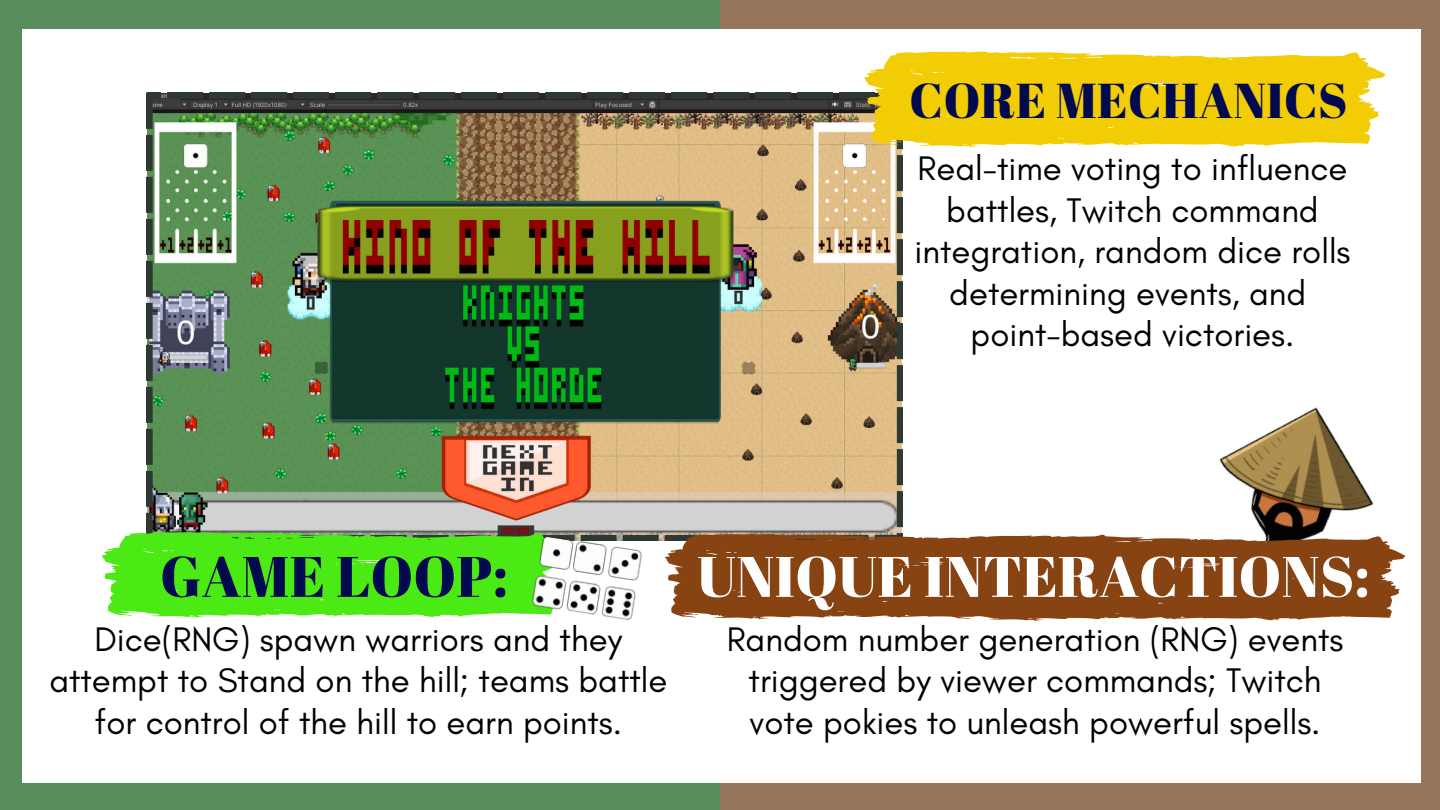
<style>
.page{position:relative;width:1440px;height:810px;background:#96755b}
.page>*{position:absolute;margin:0;border:0;box-sizing:border-box;transform-origin:0 0}
.t1{font:57px "Abril Fatface";letter-spacing:.005em;color:#fefefe}
.t2{font:57px "Abril Fatface";letter-spacing:.005em;color:#010a4f}
.t3{font:49px "Abril Fatface";letter-spacing:.005em;color:#010a4f}
.t4{font:34.7px/41.5px "Glacial Indifference";color:#000;text-align:center}
</style>
<div class="page">
<div style="left:0;top:0;width:720px;height:810px;background:#578d5d"></div>
<div style="left:23px;top:29px;width:1398px;height:754px;background:#fff"></div>
<img style="left:147px;top:93px;width:756px;height:448px">
<svg style="left:864px;top:51px;width:521px;height:96px;background:#f2d120"></svg>
<svg style="left:102px;top:532px;width:464px;height:86px;background:#57e724"></svg>
<img style="left:1219px;top:407px;width:155px;height:126px">
<img style="left:531px;top:534px;width:113px;height:86px">
<svg style="left:665px;top:533px;width:740px;height:88px;background:#93562c"></svg>
<p class="t3" style="left:910px;top:66px;width:440px">CORE MECHANICS</p>
<p class="t4" style="left:914px;top:147px;width:438px">Real-time voting to influence battles, Twitch command integration, random dice rolls determining events, and</p>
<p class="t4" style="left:971px;top:314px;width:325px">point-based victories.</p>
<h2 class="t2" style="left:160px;top:537px;width:349px">GAME LOOP:</h2>
<p class="t4" style="left:49px;top:618px;width:620px">Dice(RNG) spawn warriors and they attempt to Stand on the hill; teams battle for control of the hill to earn points.</p>
<p class="t1" style="left:697px;top:537px;width:674px">UNIQUE INTERACTIONS:</p>
<p class="t4" style="left:727px;top:618px;width:618px">Random number generation (RNG) events triggered by viewer commands; Twitch vote pokies to unleash powerful spells.</p>
</div>
